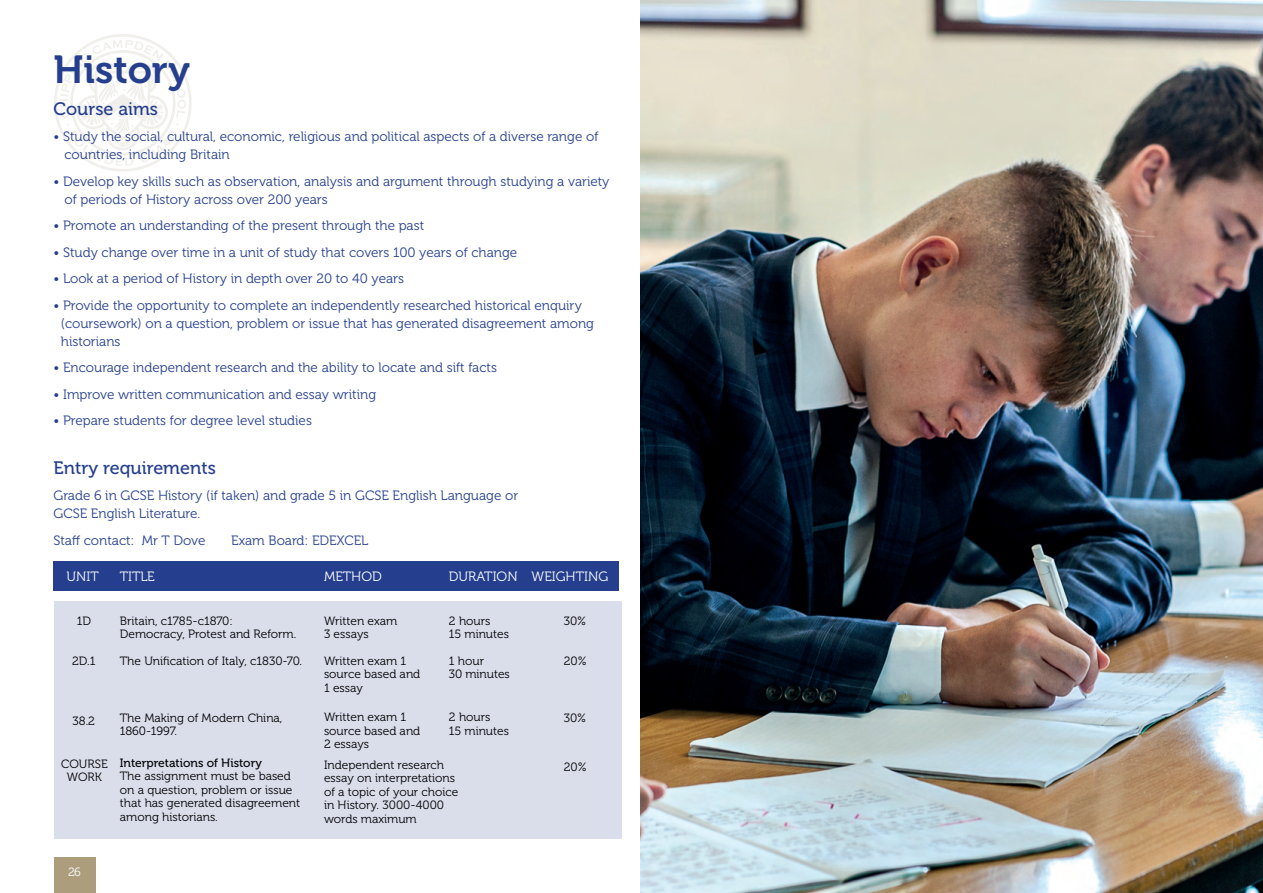
<style>
.page{position:relative;width:1263px;height:893px;background:#fff}
.page>*{position:absolute;margin:0;border:0;box-sizing:border-box;transform-origin:0 0}
.t1{font:39px "Museo 700";color:#253f8e}
.t2{font:18px "Museo 500";color:#253f8e}
.t3{font:13.5px/18px "Museo 300";color:#253f8e}
.t4{font:13.5px "Museo 300";color:#fff}
.t5{font:12px/13.5px "Museo 300";color:#000}
.t6{font:12px "Museo 500";color:#000}
.t7{font:12px "Museo 300";color:#fff}
</style>
<div class="page">
<svg style="left:54px;top:34px;width:138px;height:138px"></svg>
<div style="left:54px;top:857px;width:42px;height:36px;background:#ac9e7d"></div>
<img style="left:640px;top:0;width:623px;height:893px">
<div style="left:54px;top:601px;width:567px;height:238px;background:#dadeeb"></div>
<div style="left:54px;top:561px;width:565px;height:30px;background:#253f8e"></div>
<h1 class="t1" style="left:54px;top:48px;width:138px">History</h1>
<h2 class="t2" style="left:54px;top:99px;width:106px">Course aims</h2>
<p class="t3" style="left:65px;top:128px;width:535px;text-indent:-11px">• Study the social, cultural, economic, religious and political aspects of a diverse range of countries, including Britain</p>
<p class="t3" style="left:65px;top:172px;width:546px;text-indent:-11px">• Develop key skills such as observation, analysis and argument through studying a variety of periods of History across over 200 years</p>
<p class="t3" style="left:54px;top:217px;width:372px">• Promote an understanding of the present through the past</p>
<p class="t3" style="left:54px;top:243px;width:465px">• Study change over time in a unit of study that covers 100 years of change</p>
<p class="t3" style="left:54px;top:270px;width:352px">• Look at a period of History in depth over 20 to 40 years</p>
<p class="t3" style="left:61px;top:296px;width:535px;text-indent:-7px">• Provide the opportunity to complete an independently researched historical enquiry (coursework) on a question, problem or issue that has generated disagreement among historians</p>
<p class="t3" style="left:54px;top:359px;width:445px">• Encourage independent research and the ability to locate and sift facts</p>
<p class="t3" style="left:54px;top:385px;width:324px">• Improve written communication and essay writing</p>
<p class="t3" style="left:54px;top:412px;width:260px">• Prepare students for degree level studies</p>
<h2 class="t2" style="left:54px;top:458px;width:164px">Entry requirements</h2>
<p class="t3" style="left:54px;top:487px;width:466px">Grade 6 in GCSE History (if taken) and grade 5 in GCSE English Language or<br>GCSE English Literature.</p>
<p class="t3" style="left:54px;top:531px;width:153px">Staff contact: Mr T Dove</p>
<p class="t3" style="left:231px;top:531px;width:139px">Exam Board: EDEXCEL</p>
<p class="t4" style="left:67px;top:569px;width:34px">UNIT</p>
<p class="t4" style="left:120px;top:569px;width:36px">TITLE</p>
<p class="t4" style="left:324px;top:569px;width:59px">METHOD</p>
<p class="t4" style="left:449px;top:569px;width:161px">DURATION WEIGHTING</p>
<p class="t5" style="left:77px;top:614px;width:16px">1D</p>
<p class="t5" style="left:72px;top:654px;width:25px">2D.1</p>
<p class="t5" style="left:120px;top:614px;width:178px">Britain, c1785-c1870:<br>Democracy, Protest and Reform.</p>
<p class="t5" style="left:120px;top:655px;width:184px">The Unification of Italy, c1830-70.</p>
<p class="t5" style="left:73px;top:714px;width:24px">38.2</p>
<p class="t5" style="left:61px;top:758px;width:48px;line-height:13px;text-align:center">COURSE<br>WORK</p>
<p class="t5" style="left:120px;top:711px;width:164px">The Making of Modern China,<br>1860-1997.</p>
<p class="t6" style="left:120px;top:756px;width:144px">Interpretations of History</p>
<p class="t5" style="left:120px;top:770px;width:182px">The assignment must be based on a question, problem or issue that has generated disagreement among historians.</p>
<p class="t7" style="left:68px;top:865px;width:14px">26</p>
<p class="t5" style="left:324px;top:614px;width:75px">Written exam<br>3 essays</p>
<p class="t5" style="left:449px;top:614px;width:61px">2 hours<br>15 minutes</p>
<p class="t5" style="left:324px;top:654px;width:98px">Written exam 1 source based and<br>1 essay</p>
<p class="t5" style="left:324px;top:711px;width:98px">Written exam 1 source based and<br>2 essays</p>
<p class="t5" style="left:324px;top:758px;width:136px">Independent research essay on interpretations of a topic of your choice in History. 3000-4000 words maximum</p>
<p class="t5" style="left:449px;top:654px;width:62px">1 hour<br>30 minutes</p>
<p class="t5" style="left:449px;top:711px;width:61px">2 hours<br>15 minutes</p>
<p class="t5" style="left:564px;top:614px;width:24px">30%</p>
<p class="t5" style="left:564px;top:654px;width:24px">20%</p>
<p class="t5" style="left:564px;top:711px;width:24px">30%</p>
<p class="t5" style="left:564px;top:760px;width:24px">20%</p>
</div>
